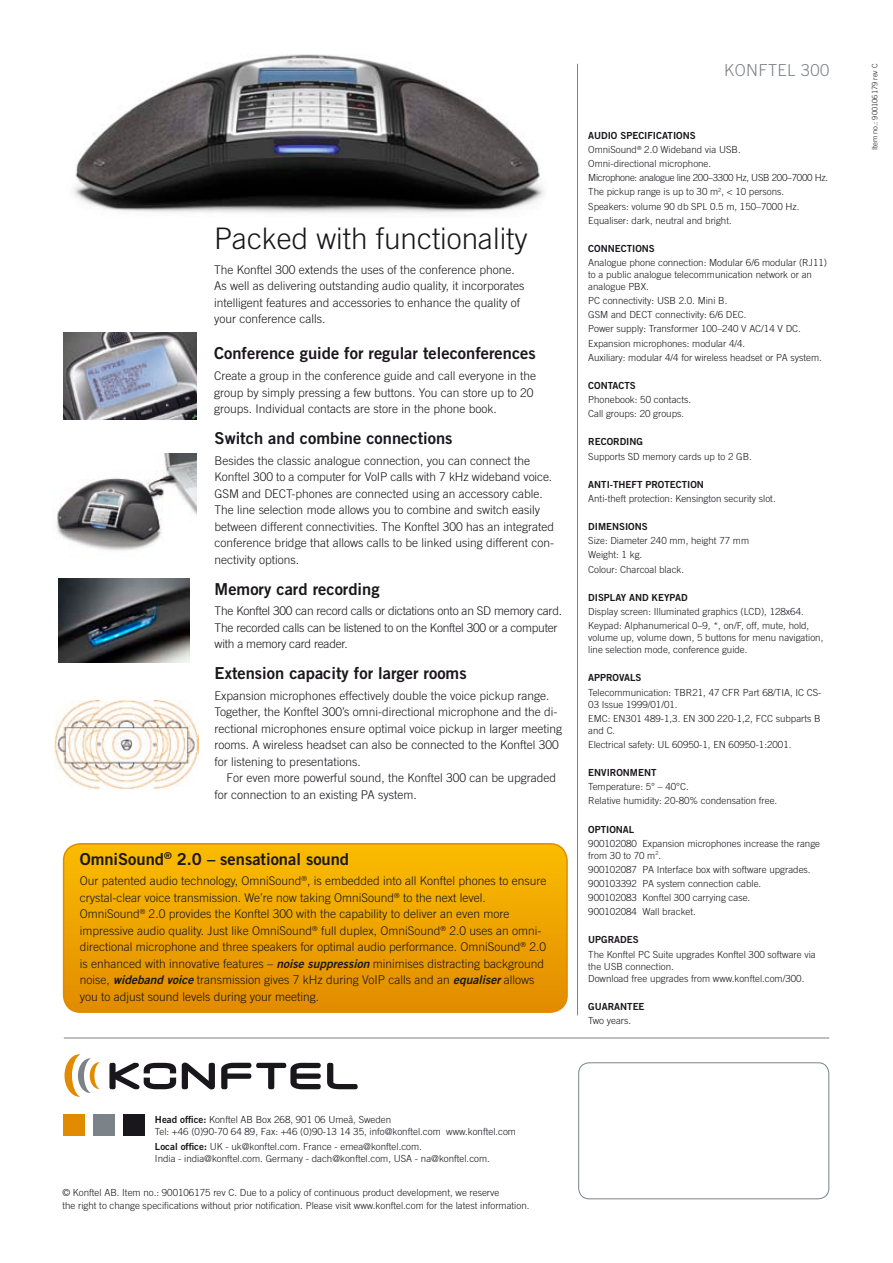
<style>
.page{position:relative;width:893px;height:1263px;background:#fff}
.page>*{position:absolute;margin:0;border:0;box-sizing:border-box;transform-origin:0 0}
.t1{font:300 29.7px "Trade Gothic LT Std";color:#1a171c}
.t2{font:16.5px "Trade Gothic LT Std Bd 2";color:#1a171c}
.t3{font:300 16.5px "Trade Gothic LT Std";letter-spacing:.025em;color:#7c8388}
.t4{font:300 12px/16.5px "Trade Gothic LT Std";color:#1a171c}
.t5{font:300 12px/16.5px "Trade Gothic LT Std";letter-spacing:-.02em;color:#1a171c}
.t6{font:300 9.75px/14.1px "Trade Gothic LT Std";color:#1a171c}
.t7{font:9.75px "Trade Gothic LT Std Bd 2";color:#1a171c}
.t8{font:300 7.5px "Trade Gothic LT Std";color:#1a171c}
.s1{font-family:"Trade Gothic LT Std Bd 2 Obl";font-weight:400}
.s2{font-family:"Trade Gothic LT Std Bd 2";font-weight:400}
</style>
<div class="page">
<div style="left:64px;top:1114px;width:21px;height:21px;background:#e18b00"></div>
<div style="left:124px;top:1114px;width:21px;height:21px;background:#1a171c"></div>
<div style="left:94px;top:1114px;width:21px;height:21px;background:#7c8388"></div>
<svg style="left:182px;top:1062px;width:33px;height:27px"></svg>
<svg style="left:327px;top:1063px;width:31px;height:26px"></svg>
<svg style="left:109px;top:1063px;width:67px;height:26px"></svg>
<svg style="left:221px;top:1063px;width:100px;height:26px"></svg>
<svg style="left:64px;top:1054px;width:36px;height:43px"></svg>
<hr style="left:64px;top:1037px;width:765px;height:1px;background:#7c8388">
<hr style="left:577px;top:64px;width:1px;height:951px;background:#7c8388">
<img style="left:55px;top:454px;width:142px;height:97px">
<img style="left:73px;top:54px;width:471px;height:159px">
<svg style="left:64px;top:844px;width:503px;height:168px;background:#eea300"></svg>
<div style="left:63px;top:843px;width:505px;height:170px;border:2px solid #e18b00;border-radius:17px"></div>
<img style="left:55px;top:700px;width:144px;height:90px">
<img style="left:64px;top:333px;width:133px;height:87px">
<div style="left:578px;top:1062px;width:251px;height:137px;border:1px solid #7c8388;border-radius:11px"></div>
<img style="left:58px;top:578px;width:131px;height:85px">
<h1 class="t1" style="left:214px;top:221px;width:315px">Packed with functionality</h1>
<p class="t4" style="left:214px;top:261px;width:312px">The Konftel 300 extends the uses of the conference phone.<br>As well as delivering outstanding audio quality, it incorporates intelligent features and accessories to enhance the quality of your conference calls.</p>
<h2 class="t2" style="left:214px;top:343px;width:323px">Conference guide for regular teleconferences</h2>
<p class="t4" style="left:214px;top:368px;width:324px">Create a group in the conference guide and call everyone in the group by simply pressing a few buttons. You can store up to 20 groups. Individual contacts are store in the phone book.</p>
<h2 class="t2" style="left:215px;top:428px;width:239px">Switch and combine connections</h2>
<p class="t4" style="left:215px;top:452px;width:341px">Besides the classic analogue connection, you can connect the Konftel 300 to a computer for VoIP calls with 7 kHz wideband voice.<br>GSM and DECT-phones are connected using an accessory cable.<br>The line selection mode allows you to combine and switch easily between different connectivities. The Konftel 300 has an integrated conference bridge that allows calls to be linked using different con&shy;nectivity options.</p>
<h2 class="t2" style="left:215px;top:578px;width:166px">Memory card recording</h2>
<p class="t5" style="left:215px;top:603px;width:349px">The Konftel 300 can record calls or dictations onto an SD memory card.<br>The recorded calls can be listened to on the Konftel 300 or a computer with a memory card reader.</p>
<h2 class="t2" style="left:215px;top:663px;width:254px">Extension capacity for larger rooms</h2>
<p class="t4" style="left:215px;top:687px;width:349px">Expansion microphones effectively double the voice pickup range.<br>Together, the Konftel 300’s omni-directional microphone and the di&shy;rectional microphones ensure optimal voice pickup in larger meeting rooms. A wireless headset can also be connected to the Konftel 300 for listening to presentations.<br>For even more powerful sound, the Konftel 300 can be upgraded for connection to an existing PA system.</p>
<h2 class="t2" style="left:80px;top:848px;width:271px">OmniSound<sup>®</sup> 2.0 – sensational sound</h2>
<p class="t4" style="left:80px;top:873px;width:468px">Our patented audio technology, OmniSound<sup>®</sup>, is embedded into all Konftel phones to ensure crystal-clear voice transmission. We’re now taking OmniSound<sup>®</sup> to the next level.<br>OmniSound<sup>®</sup> 2.0 provides the Konftel 300 with the capability to deliver an even more impressive audio quality. Just like OmniSound<sup>®</sup> full duplex, OmniSound<sup>®</sup> 2.0 uses an omni&shy;directional microphone and three speakers for optimal audio performance. OmniSound<sup>®</sup> 2.0 is enhanced with innovative features – <span class="s1">noise suppression</span> minimises distracting background noise, <span class="s1">wideband voice</span> transmission gives 7 kHz during VoIP calls and an <span class="s1">equaliser</span> allows you to adjust sound levels during your meeting.</p>
<h2 class="t3" style="left:724px;top:60px;width:107px">Konftel 300</h2>
<p class="t7" style="left:588px;top:129px;width:109px">AUDIO SPECIFICATIONS</p>
<p class="t6" style="left:588px;top:142px;width:241px">OmniSound<sup>®</sup> 2.0 Wideband via USB.<br>Omni-directional microphone.<br>Microphone: analogue line 200–3300 Hz, USB 200–7000 Hz.<br>The pickup range is up to 30 m<sup>2</sup>, &lt; 10 persons.<br>Speakers: volume 90 db SPL 0.5 m, 150–7000 Hz.<br>Equaliser: dark, neutral and bright.</p>
<p class="t7" style="left:588px;top:242px;width:68px">CONNECTIONS</p>
<p class="t6" style="left:588px;top:256px;width:240px;line-height:12px">Analogue phone connection: Modular 6/6 modular (RJ11) to a public analogue telecommunication network or an analogue PBX.</p>
<p class="t6" style="left:588px;top:293px;width:235px">PC connectivity: USB 2.0. Mini B.<br>GSM and DECT connectivity: 6/6 DEC.<br>Power supply: Transformer 100–240 V AC/14 V DC.<br>Expansion microphones: modular 4/4.<br>Auxiliary: modular 4/4 for wireless headset or PA system.</p>
<p class="t7" style="left:588px;top:379px;width:49px">CONTACTS</p>
<p class="t6" style="left:588px;top:392px;width:104px">Phonebook: 50 contacts.<br>Call groups: 20 groups.</p>
<p class="t7" style="left:588px;top:436px;width:56px">RECORDING</p>
<p class="t6" style="left:588px;top:449px;width:165px">Supports SD memory cards up to 2 GB.</p>
<p class="t7" style="left:588px;top:478px;width:117px">ANTI-THEFT PROTECTION</p>
<p class="t6" style="left:588px;top:491px;width:189px">Anti-theft protection: Kensington security slot.</p>
<p class="t7" style="left:588px;top:521px;width:61px">DIMENSIONS</p>
<p class="t6" style="left:588px;top:534px;width:162px">Size: Diameter 240 mm, height 77 mm<br>Weight: 1 kg.<br>Colour: Charcoal black.</p>
<p class="t7" style="left:588px;top:591px;width:101px">DISPLAY AND KEYPAD</p>
<p class="t6" style="left:588px;top:604px;width:223px">Display screen: Illuminated graphics (LCD), 128x64.<br>Keypad: Alphanumerical 0–9, *, on/F, off, mute, hold,</p>
<p class="t6" style="left:588px;top:631px;width:237px;line-height:12px">volume up, volume down, 5 buttons for menu navigation, line selection mode, conference guide.</p>
<p class="t7" style="left:588px;top:672px;width:55px">APPROVALS</p>
<p class="t6" style="left:588px;top:686px;width:235px;line-height:12px">Telecommunication: TBR21, 47 CFR Part 68/TIA, IC CS-<br>03 Issue 1999/01/01.</p>
<p class="t6" style="left:588px;top:712px;width:234px;line-height:12px">EMC: EN301 489-1,3. EN 300 220-1,2, FCC subparts B and C.</p>
<p class="t6" style="left:588px;top:737px;width:205px">Electrical safety: UL 60950-1, EN 60950-1:2001.</p>
<p class="t7" style="left:588px;top:766px;width:70px">ENVIRONMENT</p>
<p class="t6" style="left:588px;top:779px;width:191px">Temperature: 5° – 40°C.<br>Relative humidity: 20-80% condensation free.</p>
<p class="t7" style="left:588px;top:823px;width:48px">OPTIONAL</p>
<p class="t6" style="left:588px;top:837px;width:233px;line-height:12px">900102080 Expansion microphones increase the range from 30 to 70 m<sup>2</sup>.</p>
<p class="t6" style="left:588px;top:862px;width:224px">900102087 PA Interface box with software upgrades.<br>900103392 PA system connection cable.<br>900102083 Konftel 300 carrying case.<br>900102084 Wall bracket.</p>
<p class="t7" style="left:588px;top:934px;width:52px">UPGRADES</p>
<p class="t6" style="left:588px;top:948px;width:229px;line-height:12px">The Konftel PC Suite upgrades Konftel 300 software via the USB connection.<br>Download free upgrades from www.konftel.com/300.</p>
<p class="t7" style="left:588px;top:1000px;width:58px">GUARANTEE</p>
<p class="t6" style="left:588px;top:1013px;width:44px">Two years.</p>
<p class="t6" style="left:155px;top:1113px;width:363px;line-height:12px"><span class="s2">Head office:</span> Konftel AB Box 268, 901 06 Umeå, Sweden<br>Tel: +46 (0)90-70 64 89, Fax: +46 (0)90-13 14 35, info@konftel.com www.konftel.com</p>
<p class="t6" style="left:155px;top:1141px;width:336px;line-height:11.2px"><span class="s2">Local office:</span> UK - uk@konftel.com. France - emea@konftel.com.<br>India - india@konftel.com. Germany - dach@konftel.com, USA - na@konftel.com.</p>
<p class="t6" style="left:62px;top:1185px;width:468px;line-height:13.5px">© Konftel AB. Item no.: 900106175 rev C. Due to a policy of continuous product development, we reserve<br>the right to change specifications without prior notification. Please visit www.konftel.com for the latest information.</p>
<p class="t8" style="left:870px;top:150px;width:88px;rotate:-90deg">Item no.: 900106179 rev C</p>
</div>
